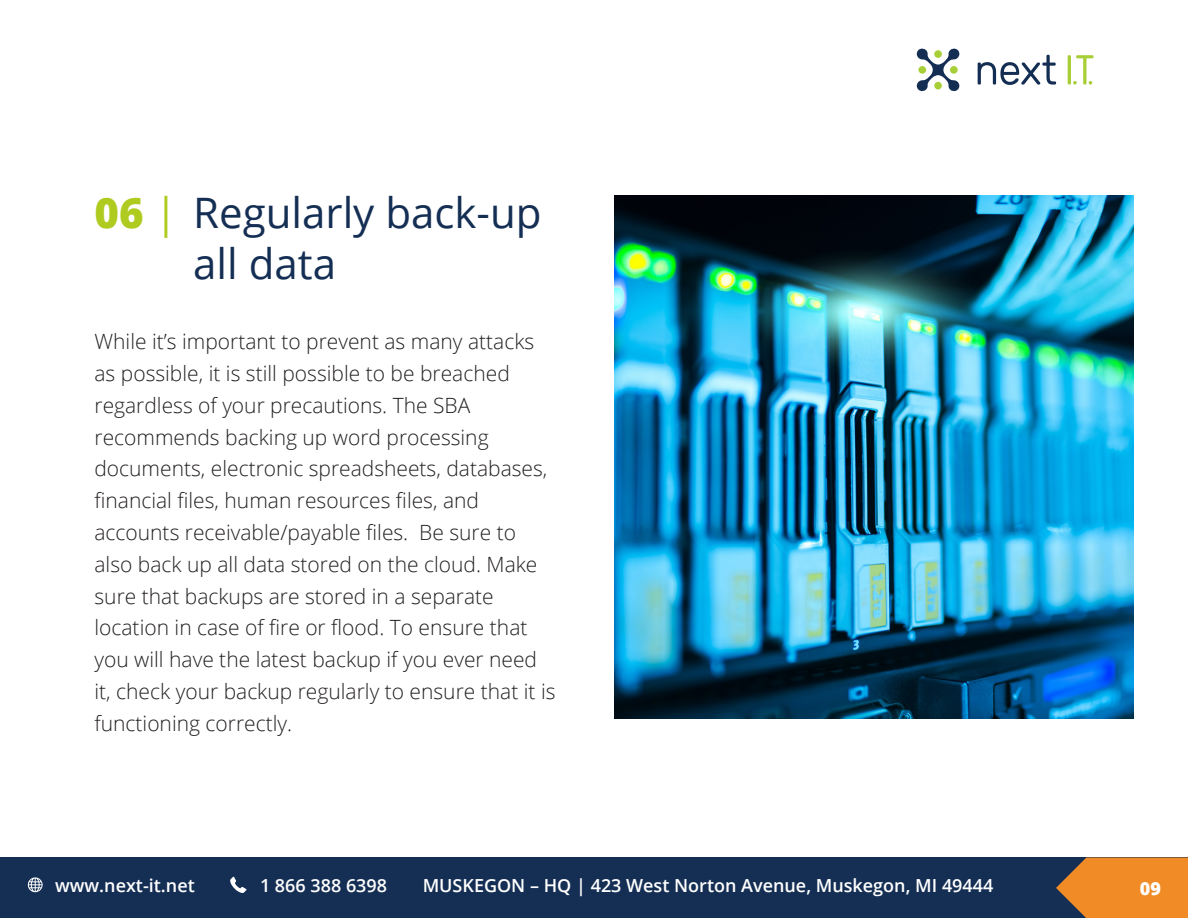
<style>
.page{position:relative;width:1188px;height:918px;background:#fff}
.page>*{position:absolute;margin:0;border:0;box-sizing:border-box;transform-origin:0 0}
.t1{font:42px/51px "Open Sans";color:#152f54}
.t2{font:300 21px/31.8px "Open Sans";color:#231f20}
.t3{font:600 18px "Open Sans";color:#fff}
.t4{font:800 18px "Open Sans";color:#fff}
.s1{font-weight:800;color:#afcb1f}
.s2{color:#afcb1f}
</style>
<div class="page">
<div style="left:0;top:858px;width:1188px;height:60px;background:#152f54"></div>
<svg style="left:1056px;top:858px;width:132px;height:60px;background:#d7802b"></svg>
<svg style="left:28px;top:877px;width:15px;height:15px"></svg>
<svg style="left:230px;top:877px;width:16px;height:16px"></svg>
<svg style="left:916px;top:48px;width:44px;height:44px"></svg>
<svg style="left:978px;top:55px;width:78px;height:30px"></svg>
<hr style="left:1068px;top:55px;width:3px;height:30px;background:#a9cf38">
<svg style="left:1073px;top:55px;width:21px;height:30px"></svg>
<img style="left:614px;top:195px;width:520px;height:523px">
<p class="t1" style="left:193px;top:186px;width:350px;text-indent:-99px"><span class="s1">06</span> <span class="s2">|</span> Regularly back-up all data</p>
<p class="t2" style="left:94px;top:325px;width:463px">While it’s important to prevent as many attacks as possible, it is still possible to be breached regardless of your precautions. The SBA recommends backing up word processing documents, electronic spreadsheets, databases, financial files, human resources files, and accounts receivable/payable files. Be sure to also back up all data stored on the cloud. Make sure that backups are stored in a separate location in case of fire or flood. To ensure that you will have the latest backup if you ever need it, check your backup regularly to ensure that it is functioning correctly.</p>
<p class="t3" style="left:55px;top:873px;width:141px">www.next-it.net</p>
<p class="t3" style="left:260px;top:873px;width:129px">1 866 388 6398</p>
<p class="t3" style="left:423px;top:873px;width:572px">MUSKEGON – HQ | 423 West Norton Avenue, Muskegon, MI 49444</p>
<p class="t4" style="left:1140px;top:875px;width:23px">09</p>
</div>
